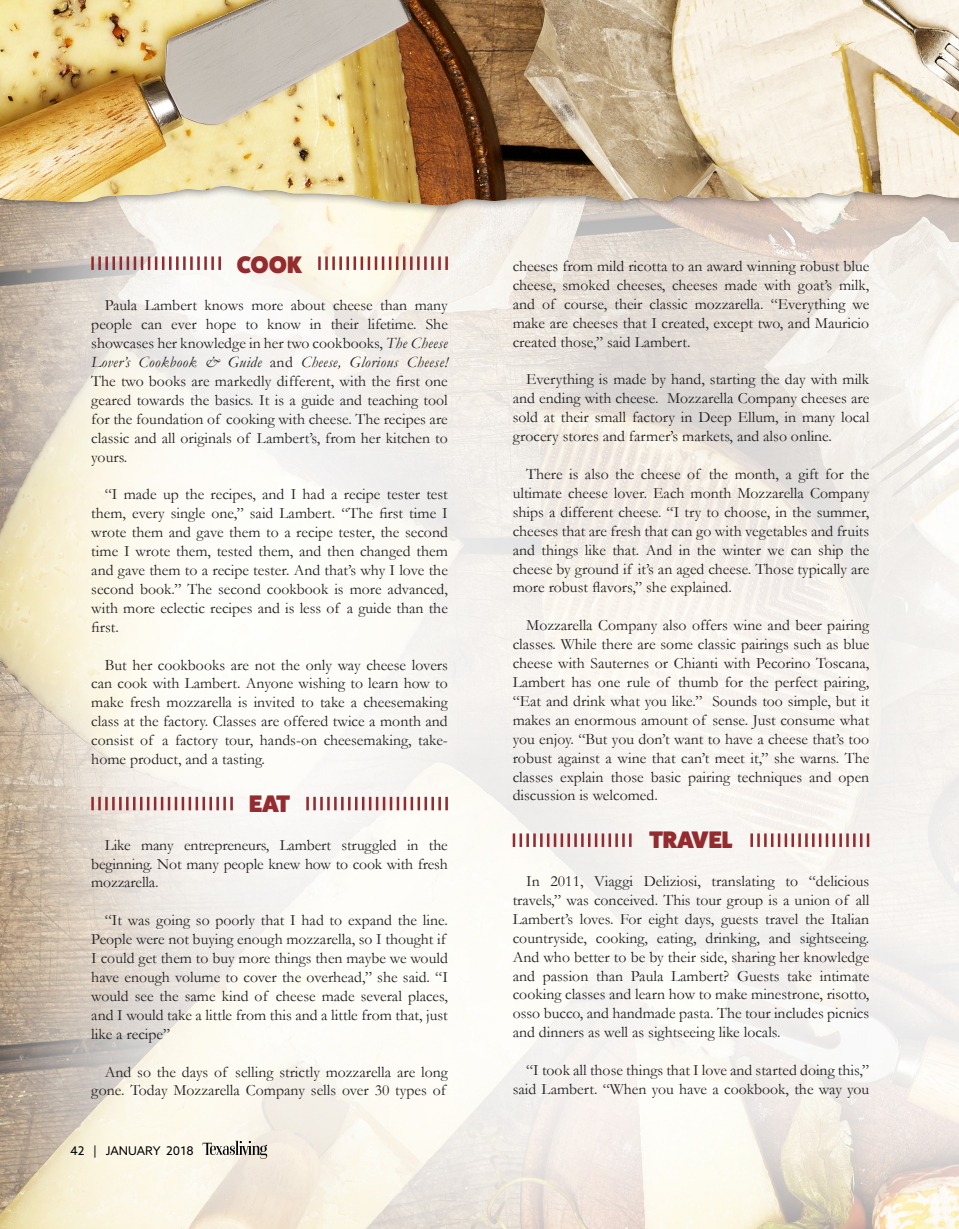
<style>
.page{position:relative;width:959px;height:1229px;background:#fff}
.page>*{position:absolute;margin:0;border:0;box-sizing:border-box;transform-origin:0 0}
.t1{font:800 24px "Fat Frank";color:#942b2f}
.t2{font:15.75px/18.9px "Garamond";color:#231f20;text-align:justify}
.t3{font:12px "Azo Sans";color:#000}
.s1{font-style:italic}
</style>
<div class="page">
<img style="left:0;top:218px;width:958px;height:1010px">
<div style="left:0;top:0;width:958px;height:218px;background:#231f20;opacity:.75"></div>
<img style="left:0;top:0;width:958px;height:206px">
<hr style="left:445px;top:256px;width:3px;height:14px;background:#942b2f">
<hr style="left:438px;top:256px;width:3px;height:14px;background:#942b2f">
<hr style="left:431px;top:256px;width:3px;height:14px;background:#942b2f">
<svg style="left:375px;top:256px;width:51px;height:14px"></svg>
<hr style="left:367px;top:256px;width:3px;height:14px;background:#942b2f">
<hr style="left:360px;top:256px;width:3px;height:14px;background:#942b2f">
<hr style="left:353px;top:256px;width:3px;height:14px;background:#942b2f">
<hr style="left:346px;top:256px;width:3px;height:14px;background:#942b2f">
<hr style="left:339px;top:256px;width:3px;height:14px;background:#942b2f">
<hr style="left:332px;top:256px;width:3px;height:14px;background:#942b2f">
<hr style="left:325px;top:256px;width:3px;height:14px;background:#942b2f">
<hr style="left:318px;top:256px;width:3px;height:14px;background:#942b2f">
<hr style="left:91px;top:256px;width:3px;height:14px;background:#942b2f">
<hr style="left:98px;top:256px;width:3px;height:14px;background:#942b2f">
<hr style="left:105px;top:256px;width:3px;height:14px;background:#942b2f">
<hr style="left:112px;top:256px;width:3px;height:14px;background:#942b2f">
<hr style="left:119px;top:256px;width:3px;height:14px;background:#942b2f">
<svg style="left:127px;top:256px;width:44px;height:14px"></svg>
<hr style="left:176px;top:256px;width:3px;height:14px;background:#942b2f">
<hr style="left:183px;top:256px;width:3px;height:14px;background:#942b2f">
<hr style="left:190px;top:256px;width:3px;height:14px;background:#942b2f">
<hr style="left:197px;top:256px;width:3px;height:14px;background:#942b2f">
<hr style="left:204px;top:256px;width:3px;height:14px;background:#942b2f">
<hr style="left:211px;top:256px;width:3px;height:14px;background:#942b2f">
<hr style="left:218px;top:256px;width:3px;height:14px;background:#942b2f">
<svg style="left:306px;top:797px;width:142px;height:13px"></svg>
<svg style="left:91px;top:797px;width:142px;height:13px"></svg>
<svg style="left:622px;top:833px;width:9px;height:14px"></svg>
<hr style="left:615px;top:833px;width:3px;height:14px;background:#942b2f">
<hr style="left:608px;top:833px;width:3px;height:14px;background:#942b2f">
<hr style="left:601px;top:833px;width:3px;height:14px;background:#942b2f">
<svg style="left:581px;top:833px;width:16px;height:14px"></svg>
<hr style="left:574px;top:833px;width:3px;height:14px;background:#942b2f">
<hr style="left:567px;top:833px;width:3px;height:14px;background:#942b2f">
<hr style="left:560px;top:833px;width:3px;height:14px;background:#942b2f">
<hr style="left:553px;top:833px;width:3px;height:14px;background:#942b2f">
<svg style="left:540px;top:833px;width:9px;height:14px"></svg>
<hr style="left:533px;top:833px;width:3px;height:14px;background:#942b2f">
<hr style="left:526px;top:833px;width:3px;height:14px;background:#942b2f">
<hr style="left:519px;top:833px;width:3px;height:14px;background:#942b2f">
<hr style="left:512px;top:833px;width:3px;height:14px;background:#942b2f">
<hr style="left:866px;top:833px;width:3px;height:14px;background:#942b2f">
<hr style="left:859px;top:833px;width:3px;height:14px;background:#942b2f">
<svg style="left:846px;top:833px;width:9px;height:14px"></svg>
<hr style="left:839px;top:833px;width:3px;height:14px;background:#942b2f">
<hr style="left:832px;top:833px;width:3px;height:14px;background:#942b2f">
<hr style="left:825px;top:833px;width:3px;height:14px;background:#942b2f">
<hr style="left:818px;top:833px;width:3px;height:14px;background:#942b2f">
<svg style="left:798px;top:833px;width:16px;height:14px"></svg>
<hr style="left:791px;top:833px;width:3px;height:14px;background:#942b2f">
<hr style="left:784px;top:833px;width:3px;height:14px;background:#942b2f">
<hr style="left:777px;top:833px;width:3px;height:14px;background:#942b2f">
<svg style="left:757px;top:833px;width:16px;height:14px"></svg>
<hr style="left:750px;top:833px;width:3px;height:14px;background:#942b2f">
<svg style="left:203px;top:1140px;width:64px;height:18px"></svg>
<p class="t1" style="left:237px;top:251px;width:67px">COOK</p>
<p class="t2" style="left:91px;top:295px;width:358px;text-indent:13px">Paula Lambert knows more about cheese than many people can ever hope to know in their lifetime. She showcases her knowledge in her two cookbooks, <span class="s1">The Cheese Lover’s Cookbook &amp; Guide</span> and <span class="s1">Cheese, Glorious Cheese!<br></span>The two books are markedly different, with the first one geared towards the basics. It is a guide and teaching tool for the foundation of cooking with cheese. The recipes are classic and all originals of Lambert’s, from her kitchen to yours.</p>
<p class="t2" style="left:91px;top:484px;width:358px;text-indent:13px">“I made up the recipes, and I had a recipe tester test them, every single one,” said Lambert. “The first time I wrote them and gave them to a recipe tester, the second time I wrote them, tested them, and then changed them and gave them to a recipe tester. And that’s why I love the second book.” The second cookbook is more advanced, with more eclectic recipes and is less of a guide than the first.</p>
<p class="t2" style="left:91px;top:655px;width:358px;text-indent:13px">But her cookbooks are not the only way cheese lovers can cook with Lambert. Anyone wishing to learn how to make fresh mozzarella is invited to take a cheesemaking class at the factory. Classes are offered twice a month and consist of a factory tour, hands-on cheesemaking, take&shy;home product, and a tasting.</p>
<p class="t1" style="left:249px;top:790px;width:42px">EAT</p>
<p class="t2" style="left:91px;top:835px;width:358px;text-indent:13px">Like many entrepreneurs, Lambert struggled in the beginning. Not many people knew how to cook with fresh mozzarella.</p>
<p class="t2" style="left:91px;top:910px;width:358px;text-align:left;text-indent:13px">“It was going so poorly that I had to expand the line.<br>People were not buying enough mozzarella, so I thought if I could get them to buy more things then maybe we would have enough volume to cover the overhead,” she said. “I would see the same kind of cheese made several places, and I would take a little from this and a little from that, just like a recipe”</p>
<p class="t2" style="left:91px;top:1061px;width:358px;text-align:right">And so the days of selling strictly mozzarella are long gone. Today Mozzarella Company sells over 30 types of</p>
<p class="t3" style="left:70px;top:1142px;width:125px">42 | JANUARY 2018</p>
<p class="t2" style="left:512px;top:256px;width:358px">cheeses from mild ricotta to an award winning robust blue cheese, smoked cheeses, cheeses made with goat’s milk, and of course, their classic mozzarella. “Everything we make are cheeses that I created, except two, and Mauricio created those,” said Lambert.</p>
<p class="t2" style="left:512px;top:370px;width:358px;text-indent:14px">Everything is made by hand, starting the day with milk and ending with cheese. Mozzarella Company cheeses are sold at their small factory in Deep Ellum, in many local grocery stores and farmer’s markets, and also online.</p>
<p class="t2" style="left:512px;top:464px;width:358px;text-indent:14px">There is also the cheese of the month, a gift for the ultimate cheese lover. Each month Mozzarella Company ships a different cheese. “I try to choose, in the summer, cheeses that are fresh that can go with vegetables and fruits and things like that. And in the winter we can ship the cheese by ground if it’s an aged cheese. Those typically are more robust flavors,” she explained.</p>
<p class="t2" style="left:512px;top:615px;width:358px;text-indent:14px">Mozzarella Company also offers wine and beer pairing classes. While there are some classic pairings such as blue cheese with Sauternes or Chianti with Pecorino Toscana, Lambert has one rule of thumb for the perfect pairing, “Eat and drink what you like.” Sounds too simple, but it makes an enormous amount of sense. Just consume what you enjoy. “But you don’t want to have a cheese that’s too robust against a wine that can’t meet it,” she warns. The classes explain those basic pairing techniques and open discussion is welcomed.</p>
<p class="t1" style="left:649px;top:826px;width:85px">TRAVEL</p>
<p class="t2" style="left:512px;top:871px;width:358px;text-indent:14px">In 2011, Viaggi Deliziosi, translating to “delicious travels,” was conceived. This tour group is a union of all Lambert’s loves. For eight days, guests travel the Italian countryside, cooking, eating, drinking, and sightseeing.<br>And who better to be by their side, sharing her knowledge and passion than Paula Lambert? Guests take intimate cooking classes and learn how to make minestrone, risotto, osso bucco, and handmade pasta. The tour includes picnics and dinners as well as sightseeing like locals.</p>
<p class="t2" style="left:512px;top:1060px;width:358px;text-align:right">“I took all those things that I love and started doing this,” said Lambert. “When you have a cookbook, the way you</p>
</div>
